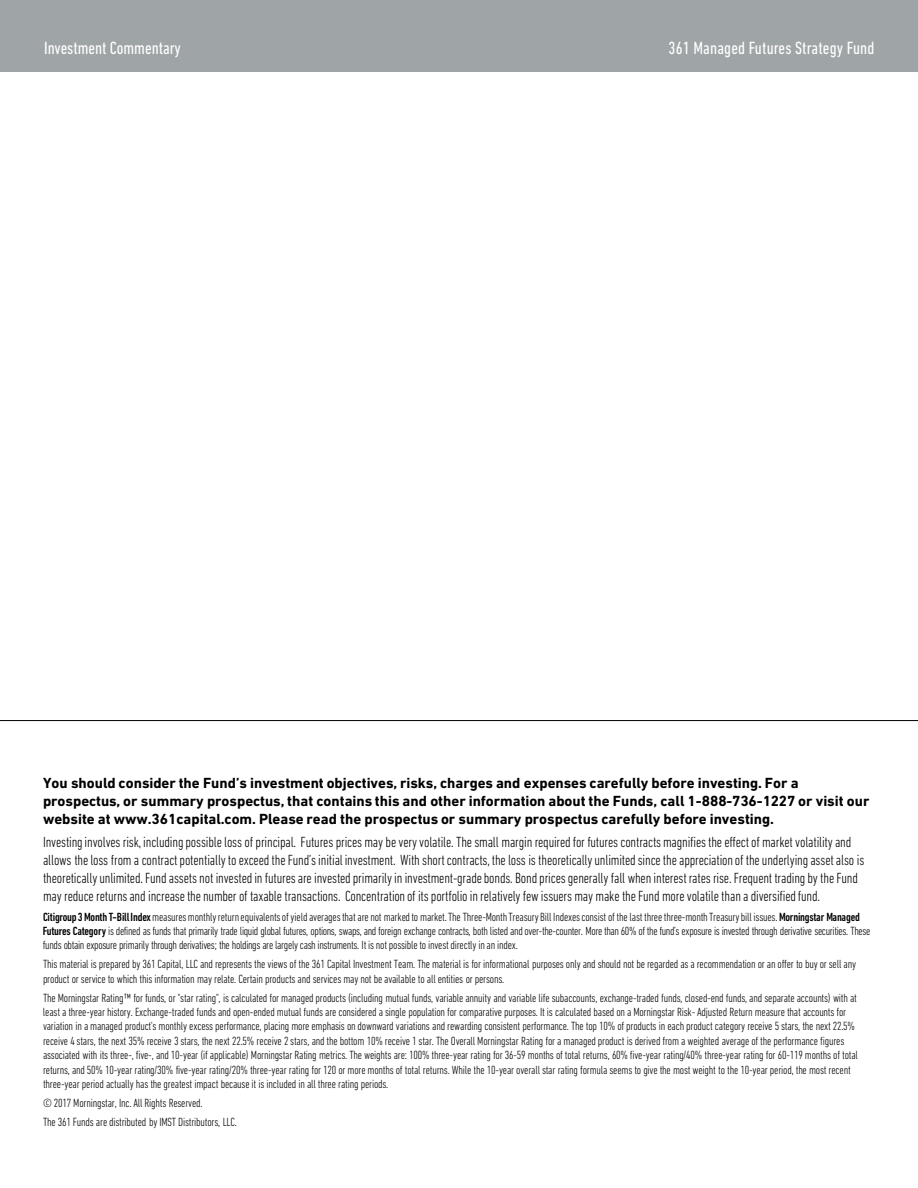
<style>
.page{position:relative;width:918px;height:1188px;background:#fff}
.page>*{position:absolute;margin:0;border:0;box-sizing:border-box;transform-origin:0 0}
.t1{font:condensed 18px "DIN Next LT Pro";letter-spacing:.005em;color:#fff}
.t2{font:300 condensed 15px/18px "DIN Next LT Pro";letter-spacing:-.01em;color:#000}
.t3{font:700 15px/18px "DIN Next LT Pro";color:#000}
.t4{font:300 condensed 12px/14.4px "DIN Next LT Pro";letter-spacing:-.02em;color:#000}
.s1{font-weight:500}
</style>
<div class="page">
<div style="left:0;top:0;width:918px;height:72px;background:#9fa4a6"></div>
<hr style="left:0;top:720px;width:918px;height:1px;background:#000">
<p class="t1" style="left:44px;top:38px;width:138px">Investment Commentary</p>
<p class="t1" style="left:669px;top:38px;width:207px">361 Managed Futures Strategy Fund</p>
<p class="t3" style="left:43px;top:774px;width:828px">You should consider the Fund’s investment objectives, risks, charges and expenses carefully before investing. For a prospectus, or summary prospectus, that contains this and other information about the Funds, call 1-888-736-1227 or visit our website at www.361capital.com. Please read the prospectus or summary prospectus carefully before investing.</p>
<p class="t2" style="left:43px;top:832px;width:823px">Investing involves risk, including possible loss of principal. Futures prices may be very volatile. The small margin required for futures contracts magnifies the effect of market volatility and allows the loss from a contract potentially to exceed the Fund’s initial investment. With short contracts, the loss is theoretically unlimited since the appreciation of the underlying asset also is theoretically unlimited. Fund assets not invested in futures are invested primarily in investment-grade bonds. Bond prices generally fall when interest rates rise. Frequent trading by the Fund may reduce returns and increase the number of taxable transactions. Concentration of its portfolio in relatively few issuersmay make the Fund more volatile than a diversified fund.</p>
<p class="t4" style="left:43px;top:909px;width:829px"><span class="s1">Citigroup 3Month T-BillIndex</span>measures monthly return equivalents of yield averages that are not marked to market. The Three-Month Treasury Bill Indexes consist of the last three three-month Treasury bill issues. <span class="s1">Morningstar Managed<br>Futures Category</span> is defined as funds that primarily trade liquid global futures, options, swaps, and foreign exchange contracts, both listed and over-the-counter. More than 60% of the fund’s exposure is invested through derivative securities. These funds obtain exposure primarily through derivatives; the holdings are largely cash instruments. It is not possible to invest directly in an index.</p>
<p class="t4" style="left:43px;top:957px;width:815px">This material is prepared by 361 Capital, LLC and represents the views of the 361 Capital Investment Team. The material is for informational purposes only and should not be regarded as a recommendation or an offer to buy or sell any product or service to which this information may relate. Certain products and services may not be available to all entities or persons.</p>
<p class="t4" style="left:43px;top:990px;width:817px">The Morningstar Rating™ for funds, or "star rating", is calculated for managed products (including mutual funds, variable annuity and variable life subaccounts, exchange-traded funds, closed-end funds, and separate accounts) with at least a three-year history. Exchange-traded funds and open-ended mutual funds are considered a single population for comparative purposes. It is calculated based on a Morningstar Risk- Adjusted Return measure that accounts for variation in a managed product's monthly excess performance, placing more emphasis on downward variations and rewarding consistent performance. The top 10% of products in each product category receive 5 stars, the next 22.5% receive 4 stars, the next 35% receive 3 stars, the next 22.5% receive 2 stars, and the bottom 10% receive 1 star. The Overall Morningstar Rating for a managed product is derived from a weighted average of the performance figures associated with its three-, five-, and 10-year (if applicable) Morningstar Rating metrics. The weights are: 100% three-year rating for 36-59 months of total returns, 60% five-year rating/40% three-year rating for 60-119 months of total returns, and 50% 10-year rating/30% five-year rating/20% three-year rating for 120 or more months of total returns. While the 10-year overall star rating formula seems to give the most weight to the 10-year period, the most recent three-year period actually has the greatest impact because it is included in all three rating periods.</p>
<p class="t4" style="left:43px;top:1096px;width:161px">© 2017 Morningstar, Inc. All Rights Reserved.</p>
<p class="t4" style="left:43px;top:1114px;width:195px">The 361 Funds are distributed by IMST Distributors, LLC.</p>
</div>
